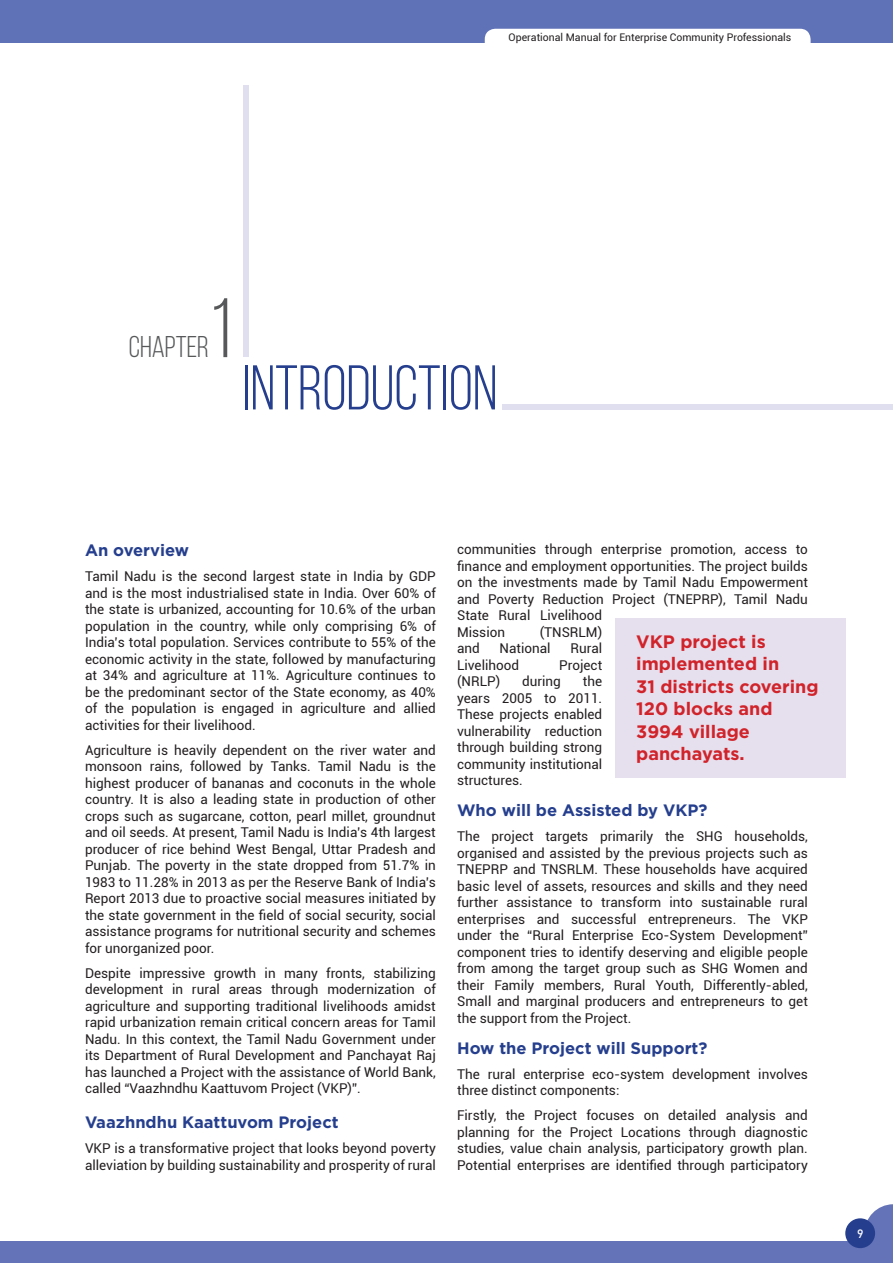
<style>
.page{position:relative;width:893px;height:1263px;background:#fff}
.page>*{position:absolute;margin:0;border:0;box-sizing:border-box;transform-origin:0 0}
.t1{font:84px "Bebas Neue";color:#57585a}
.t2{font:63px "Bebas Neue";color:#253f8e}
.t3{font:30px "Bebas Neue";color:#57585a}
.t4{font:700 18px/22.5px "Gotham";color:#d1232a}
.t5{font:700 16.5px "Gotham";color:#253f8e}
.t6{font:13.5px/16.5px "Roboto";color:#231f20;text-align:justify}
.t7{font:500 12px "DIN";color:#fff}
.t8{font:10.5px "Roboto";color:#231f20}
</style>
<div class="page">
<svg style="left:864px;top:1204px;width:29px;height:37px"></svg>
<div style="left:0;top:1241px;width:893px;height:22px;background:#6473b7"></div>
<div style="left:0;top:0;width:893px;height:43px;background:#6072b7"></div>
<div style="left:845px;top:1218px;width:30px;height:30px;background:#253f8e;border-radius:50%"></div>
<div style="left:485px;top:29px;width:326px;height:25px;background:#fff;border-radius:10px"></div>
<div style="left:243px;top:85px;width:5px;height:272px;background:#e0dfef"></div>
<div style="left:502px;top:404px;width:390px;height:6px;background:#e0dfef"></div>
<div style="left:615px;top:618px;width:230px;height:159px;background:#e6dfee"></div>
<p class="t8" style="left:509px;top:30px;width:284px">Operational Manual for Enterprise Community Professionals</p>
<h1 class="t1" style="left:209px;top:283px;width:25px">1</h1>
<h3 class="t3" style="left:129px;top:331px;width:81px">CHAPTER</h3>
<h2 class="t2" style="left:243px;top:354px;width:256px">INTRODUCTION</h2>
<p class="t5" style="left:85px;top:541px;width:105px">An overview</p>
<p class="t6" style="left:85px;top:568px;width:352px">Tamil Nadu is the second largest state in India by GDP and is the most industrialised state in India. Over 60% of the state is urbanized, accounting for 10.6% of the urban population in the country, while only comprising 6% of India’s total population. Services contribute to 55% of the economic activity in the state, followed by manufacturing at 34% and agriculture at 11%. Agriculture continues to be the predominant sector of the State economy, as 40% of the population is engaged in agriculture and allied activities for their livelihood.</p>
<p class="t6" style="left:85px;top:741px;width:352px">Agriculture is heavily dependent on the river water and monsoon rains, followed by Tanks. Tamil Nadu is the highest producer of bananas and coconuts in the whole country. It is also a leading state in production of other crops such as sugarcane, cotton, pearl millet, groundnut and oil seeds. At present, Tamil Nadu is India’s 4th largest producer of rice behind West Bengal, Uttar Pradesh and Punjab. The poverty in the state dropped from 51.7% in 1983 to 11.28% in 2013 as per the Reserve Bank of India’s Report 2013 due to proactive social measures initiated by the state government in the field of social security, social assistance programs for nutritional security and schemes for unorganized poor.</p>
<p class="t6" style="left:85px;top:964px;width:353px">Despite impressive growth in many fronts, stabilizing development in rural areas through modernization of agriculture and supporting traditional livelihoods amidst rapid urbanization remain critical concern areas for Tamil Nadu. In this context, the Tamil Nadu Government under its Department of Rural Development and Panchayat Raj has launched a Project with the assistance of World Bank, called “Vaazhndhu Kaattuvom Project (VKP)”.</p>
<p class="t5" style="left:85px;top:1113px;width:255px">Vaazhndhu Kaattuvom Project</p>
<p class="t6" style="left:85px;top:1140px;width:352px">VKP is a transformative project that looks beyond poverty alleviation by building sustainability and prosperity of rural</p>
<p class="t6" style="left:457px;top:541px;width:352px;text-align:left">communities through enterprise promotion, access to finance and employment opportunities. The project builds on the investments made by Tamil Nadu Empowerment and Poverty Reduction Project (TNEPRP), Tamil Nadu State Rural Livelihood<br>M ission</p>
<p class="t6" style="left:540px;top:623px;width:64px">(TNSRLM)</p>
<h3 class="t4" style="left:636px;top:630px;width:184px">VKP project is implemented in<br>31 districts covering<br>120 blocks and<br>3994 village panchayats.</h3>
<p class="t6" style="left:457px;top:640px;width:24px">and</p>
<p class="t6" style="left:500px;top:640px;width:53px">National</p>
<p class="t6" style="left:570px;top:640px;width:33px">Rural</p>
<p class="t6" style="left:457px;top:656px;width:64px">Livelihood</p>
<p class="t6" style="left:559px;top:656px;width:45px">Project</p>
<p class="t6" style="left:457px;top:673px;width:45px">(NRLP)</p>
<p class="t6" style="left:522px;top:673px;width:40px">during</p>
<p class="t6" style="left:457px;top:673px;width:147px;text-indent:126px">the years 2005 to 2011.<br>These projects enabled vulnerability reduction through building strong community institutional structures.</p>
<p class="t5" style="left:457px;top:801px;width:252px">Who will be Assisted by VKP?</p>
<p class="t6" style="left:457px;top:828px;width:352px">The project targets primarily the SHG households, organised and assisted by the previous projects such as TNEPRP and TNSRLM . These households have acquired basic level of assets, resources and skills and they need further assistance to transform into sustainable rural enterprises and successful entrepreneurs. The VKP under the “Rural Enterprise Eco-System Development” component tries to identify deserving and eligible people from among the target group such as SHG Women and their Family members, Rural Youth, Differently-abled, Small and marginal producers and entrepreneurs to get the support from the Project.</p>
<p class="t5" style="left:457px;top:1038px;width:252px">How the Project will Support?</p>
<p class="t6" style="left:457px;top:1065px;width:352px">The rural enterprise eco-system development involves three distinct components:</p>
<p class="t6" style="left:457px;top:1106px;width:352px">Firstly, the Project focuses on detailed analysis and planning for the Project Locations through diagnostic studies, value chain analysis, participatory growth plan.<br>Potential enterprises are identified through participatory</p>
<p class="t7" style="left:857px;top:1225px;width:8px">9</p>
</div>
